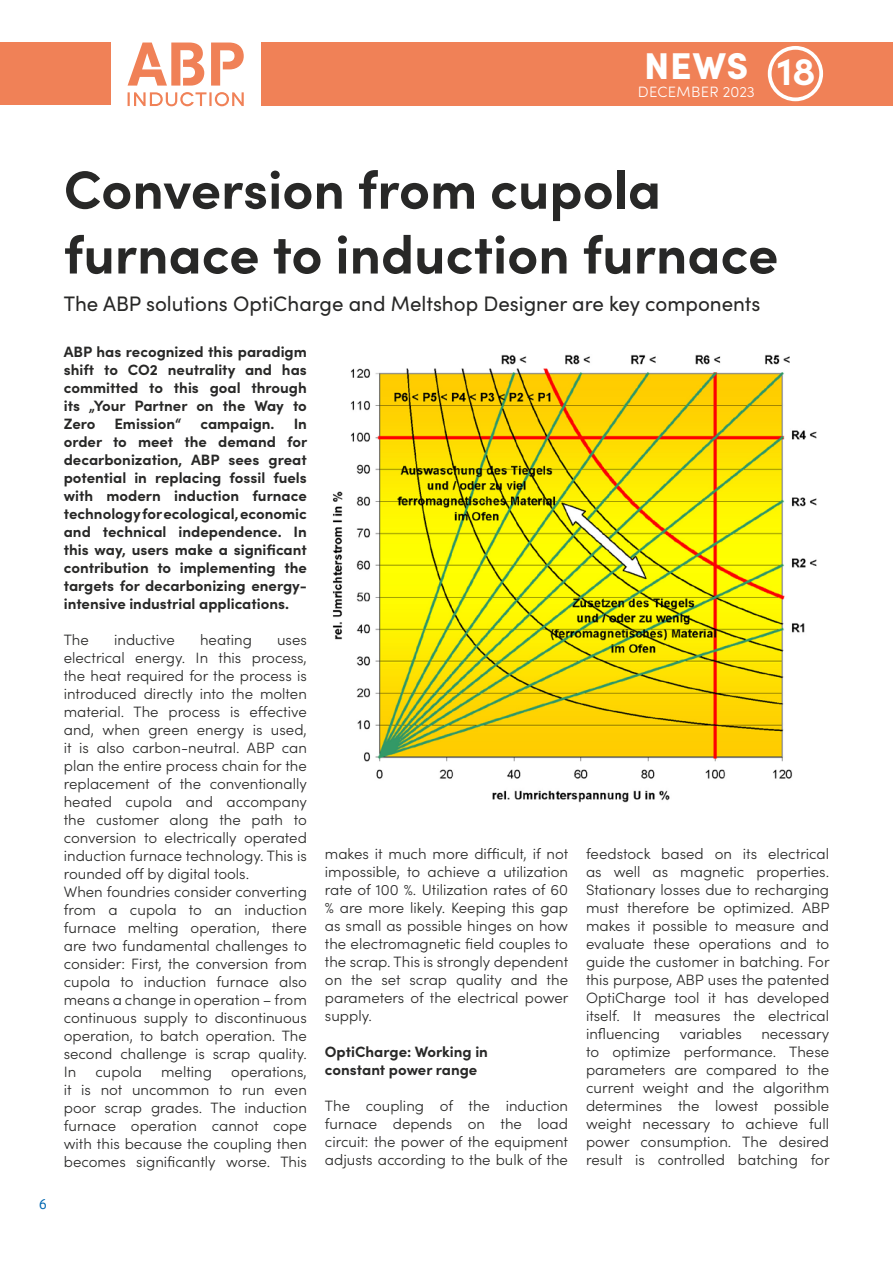
<style>
.page{position:relative;width:893px;height:1263px;background:#fff}
.page>*{position:absolute;margin:0;border:0;box-sizing:border-box;transform-origin:0 0}
.t1{font:700 54px/64.8px "Sofia Pro";color:#282827}
.t2{font:700 39px "Sofia Pro";color:#fff}
.t3{font:900 37.35px "Sofia Pro";color:#fff}
.t4{font:21px "Sofia Pro";color:#282827}
.t5{font:300 15px/18px "Sofia Pro";color:#282827;text-align:justify}
.t6{font:700 15px/18px "Sofia Pro";color:#282827;text-align:justify}
.t7{font:300 15px "Sofia Pro";letter-spacing:.02em;color:#fff}
.t8{font:15px "Inter Face";color:#0067b1}
</style>
<div class="page">
<svg style="left:211px;top:43px;width:33px;height:43px"></svg>
<svg style="left:128px;top:92px;width:116px;height:14px"></svg>
<svg style="left:128px;top:43px;width:76px;height:43px"></svg>
<div style="left:261px;top:43px;width:632px;height:63px;background:#f08157"></div>
<div style="left:0;top:43px;width:111px;height:62px;background:#f08157"></div>
<div style="left:768px;top:46px;width:55px;height:55px;border:4px solid #fff;border-radius:50%"></div>
<img style="left:332px;top:354px;width:485px;height:449px">
<h3 class="t3" style="left:644px;top:36px;width:106px">NEWS</h3>
<p class="t7" style="left:638px;top:81px;width:118px">DECEMBER 2023</p>
<h2 class="t2" style="left:777px;top:42px;width:40px">18</h2>
<p class="t8" style="left:39px;top:1195px;width:10px">6</p>
<h1 class="t1" style="left:64px;top:153px;width:716px">Conversion from cupola furnace to induction furnace</h1>
<h3 class="t4" style="left:64px;top:289px;width:698px">The ABP solutions OptiCharge and Meltshop Designer are key components</h3>
<p class="t6" style="left:64px;top:341px;width:245px">ABP has recognized this paradigm shift to CO2 neutrality and has committed to this goal through its „Your Partner on the Way to Zero</p>
<p class="t6" style="left:114px;top:413px;width:68px">Emission“</p>
<p class="t6" style="left:200px;top:413px;width:76px">campaign.</p>
<p class="t6" style="left:64px;top:413px;width:245px;text-indent:230px">In order to meet the demand for decarbonization, ABP sees great potential in replacing fossil fuels with modern induction furnace technology for ecological, economic and technical independence. In this way, users make a significant contribution to implementing the targets for decarbonizing energy&shy;intensive industrial applications.</p>
<p class="t5" style="left:64px;top:629px;width:27px">The</p>
<p class="t5" style="left:114px;top:629px;width:62px">inductive</p>
<p class="t5" style="left:200px;top:629px;width:53px">heating</p>
<p class="t5" style="left:64px;top:629px;width:245px;text-align:left;text-indent:213px">uses electrical energy. In this process, the heat required for the process is introduced directly into the molten material. The process is effective and, when green energy is used, it is also carbon-neutral. ABP can plan the entire process chain for the replacement of the conventionally heated cupola and accompany the customer along the path to conversion to electrically operated induction furnace technology. This is rounded off by digital tools.<br>When foundries consider converting from a cupola to an induction furnace melting operation, there are two fundamental challenges to consider: First, the conversion from cupola to induction furnace also means a change in operation – from continuous supply to discontinuous operation, to batch operation. The second challenge is scrap quality.<br>In</p>
<p class="t5" style="left:325px;top:843px;width:245px">makes it much more difficult, if not impossible, to achieve a utilization rate of 100 %. Utilization rates of 60 % are more likely. Keeping this gap as small as possible hinges on how the electromagnetic field couples to the scrap. This is strongly dependent on the set scrap quality and the parameters of the electrical power supply.</p>
<p class="t6" style="left:325px;top:1041px;width:165px">OptiCharge: Working in constant power range</p>
<p class="t5" style="left:325px;top:1095px;width:245px">The coupling of the induction furnace depends on the load circuit: the power of the equipment adjusts according to the bulk of the</p>
<p class="t5" style="left:586px;top:843px;width:245px">feedstock based on its electrical as well as magnetic properties.<br>Stationary losses due to recharging must therefore be optimized. ABP makes it possible to measure and evaluate these operations and to guide the customer in batching. For this purpose, ABP uses the patented OptiCharge tool it has developed itself. It measures the electrical influencing</p>
<p class="t5" style="left:680px;top:1023px;width:64px">variables</p>
<p class="t5" style="left:586px;top:1023px;width:245px;text-indent:175px">necessary to optimize performance. These parameters are compared to the current weight and the algorithm determines the lowest possible weight necessary to achieve full power consumption. The desired result is controlled batching for</p>
<p class="t5" style="left:95px;top:1061px;width:48px">cupola</p>
<p class="t5" style="left:161px;top:1061px;width:52px">melting</p>
<p class="t5" style="left:64px;top:1061px;width:245px;text-indent:167px">operations, it is not uncommon to run even poor scrap grades. The induction furnace operation cannot cope with this because the coupling then becomes significantly worse. This</p>
</div>
